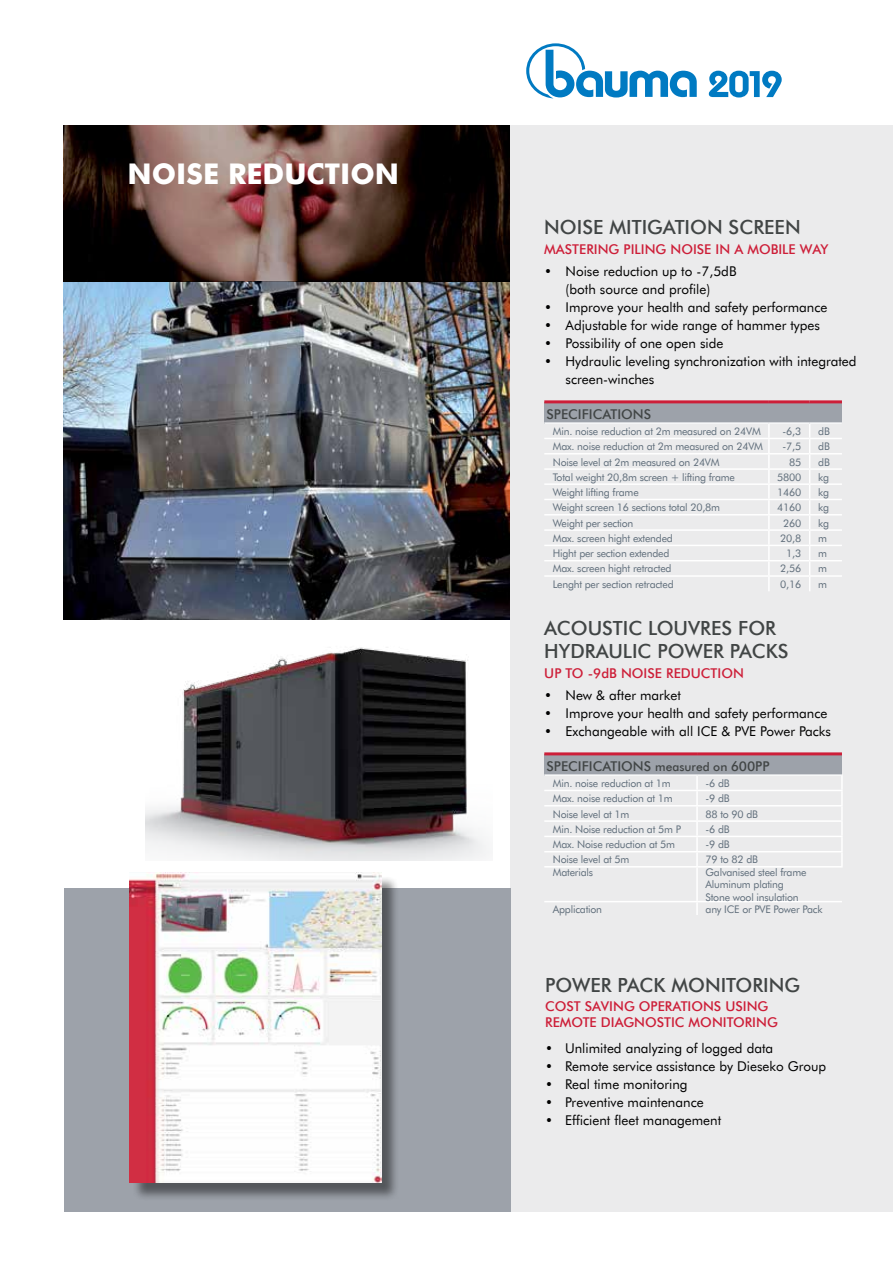
<style>
.page{position:relative;width:893px;height:1263px;background:#fff}
.page>*{position:absolute;margin:0;border:0;box-sizing:border-box;transform-origin:0 0}
.t1{font:800 28.5px "Futura BT";color:#fff}
.t2{font:500 19.5px/23.4px "Futura BT";color:#414545}
.t3{font:13.5px/18px "Futura BT";color:#000;text-align:center}
.t4{font:500 13.5px/15.9px "Futura BT";color:#cd1e38}
.t5{font:500 13.5px "Futura BT";color:#414545}
.t6{font:10.5px/12.6px "Futura BT";letter-spacing:-.02em;color:#606e7b}
.s1{font-size:12px}
</style>
<div class="page">
<img style="left:64px;top:125px;width:446px;height:495px">
<div style="left:510px;top:125px;width:383px;height:1087px;background:#ebebec"></div>
<div style="left:544px;top:754px;width:298px;height:21px;background:#9da2aa"></div>
<hr style="left:544px;top:790px;width:153px;height:1px;background:#fff">
<hr style="left:697px;top:790px;width:146px;height:1px;background:#fff">
<hr style="left:544px;top:805px;width:153px;height:1px;background:#fff">
<hr style="left:697px;top:805px;width:146px;height:1px;background:#fff">
<hr style="left:544px;top:820px;width:153px;height:2px;background:#fff">
<hr style="left:697px;top:820px;width:146px;height:2px;background:#fff">
<hr style="left:544px;top:836px;width:153px;height:1px;background:#fff">
<hr style="left:697px;top:836px;width:146px;height:1px;background:#fff">
<hr style="left:544px;top:851px;width:153px;height:1px;background:#fff">
<hr style="left:697px;top:851px;width:146px;height:1px;background:#fff">
<svg style="left:696px;top:776px;width:2px;height:90px"></svg>
<svg style="left:841px;top:776px;width:2px;height:90px"></svg>
<hr style="left:544px;top:866px;width:153px;height:1px;background:#fff">
<hr style="left:697px;top:866px;width:146px;height:1px;background:#fff">
<hr style="left:696px;top:867px;width:2px;height:34px;background:#fff">
<hr style="left:544px;top:901px;width:153px;height:1px;background:#fff">
<hr style="left:697px;top:901px;width:145px;height:1px;background:#fff">
<svg style="left:696px;top:902px;width:2px;height:13px"></svg>
<hr style="left:544px;top:774px;width:153px;height:2px;background:#fff">
<hr style="left:697px;top:774px;width:146px;height:2px;background:#fff">
<hr style="left:544px;top:752px;width:153px;height:3px;background:#cd1e38">
<hr style="left:697px;top:752px;width:145px;height:3px;background:#cd1e38">
<div style="left:544px;top:402px;width:298px;height:21px;background:#9da2aa"></div>
<hr style="left:544px;top:438px;width:225px;height:1px;background:#fff">
<hr style="left:769px;top:438px;width:41px;height:1px;background:#fff">
<hr style="left:810px;top:438px;width:32px;height:1px;background:#fff">
<hr style="left:544px;top:453px;width:225px;height:1px;background:#fff">
<hr style="left:769px;top:453px;width:41px;height:1px;background:#fff">
<hr style="left:810px;top:453px;width:32px;height:1px;background:#fff">
<hr style="left:544px;top:468px;width:225px;height:2px;background:#fff">
<hr style="left:769px;top:468px;width:41px;height:2px;background:#fff">
<hr style="left:810px;top:468px;width:32px;height:2px;background:#fff">
<hr style="left:544px;top:483px;width:225px;height:2px;background:#fff">
<hr style="left:769px;top:483px;width:41px;height:2px;background:#fff">
<hr style="left:810px;top:483px;width:32px;height:2px;background:#fff">
<hr style="left:544px;top:499px;width:225px;height:1px;background:#fff">
<hr style="left:769px;top:499px;width:41px;height:1px;background:#fff">
<hr style="left:810px;top:499px;width:32px;height:1px;background:#fff">
<hr style="left:544px;top:514px;width:225px;height:1px;background:#fff">
<hr style="left:769px;top:514px;width:41px;height:1px;background:#fff">
<hr style="left:810px;top:514px;width:32px;height:1px;background:#fff">
<hr style="left:544px;top:529px;width:225px;height:2px;background:#fff">
<hr style="left:769px;top:529px;width:41px;height:2px;background:#fff">
<hr style="left:810px;top:529px;width:32px;height:2px;background:#fff">
<hr style="left:544px;top:545px;width:225px;height:1px;background:#fff">
<hr style="left:769px;top:545px;width:41px;height:1px;background:#fff">
<hr style="left:810px;top:545px;width:32px;height:1px;background:#fff">
<hr style="left:544px;top:560px;width:225px;height:1px;background:#fff">
<hr style="left:769px;top:560px;width:41px;height:1px;background:#fff">
<hr style="left:810px;top:560px;width:32px;height:1px;background:#fff">
<hr style="left:544px;top:575px;width:225px;height:2px;background:#fff">
<hr style="left:769px;top:575px;width:41px;height:2px;background:#fff">
<svg style="left:768px;top:424px;width:2px;height:167px"></svg>
<hr style="left:810px;top:575px;width:32px;height:2px;background:#fff">
<svg style="left:809px;top:424px;width:1px;height:167px"></svg>
<hr style="left:544px;top:422px;width:225px;height:2px;background:#fff">
<hr style="left:769px;top:422px;width:41px;height:2px;background:#fff">
<hr style="left:810px;top:422px;width:32px;height:2px;background:#fff">
<hr style="left:544px;top:400px;width:225px;height:3px;background:#cd1e38">
<hr style="left:769px;top:400px;width:41px;height:3px;background:#cd1e38">
<hr style="left:810px;top:400px;width:32px;height:3px;background:#cd1e38">
<div style="left:64px;top:889px;width:446px;height:323px;background:#9da2aa"></div>
<img style="left:145px;top:613px;width:348px;height:247px">
<div style="left:132px;top:876px;width:268px;height:325px;background:#000;opacity:.47"></div>
<img style="left:130px;top:873px;width:251px;height:309px">
<svg style="left:526px;top:43px;width:171px;height:55px"></svg>
<svg style="left:709px;top:71px;width:73px;height:26px"></svg>
<h1 class="t1" style="left:128px;top:155px;width:120px">NOISE RED</h1>
<h1 class="t1" style="left:284px;top:155px;width:116px">UCTION</h1>
<h2 class="t2" style="left:544px;top:215px;width:255px">NOISE MITIGATION SCREEN</h2>
<p class="t4" style="left:544px;top:241px;width:215px">MASTERING PILING NOISE IN A MOB</p>
<p class="t4" style="left:778px;top:241px;width:33px">ILE WAY</p>
<p class="t3" style="left:544px;top:262px;width:194px">• Noise reduction up to -7,5dB (both source and profile)</p>
<p class="t3" style="left:544px;top:298px;width:285px">• Improve your health and safety performance</p>
<p class="t3" style="left:544px;top:316px;width:277px">• Adjustable for wide range of hammer types</p>
<p class="t3" style="left:544px;top:334px;width:181px">• Possibility of one open side</p>
<p class="t3" style="left:566px;top:352px;width:293px;text-align:left;text-indent:-21px">• Hydraulic leveling synchronization with integrated screen-winches</p>
<p class="t5" style="left:546px;top:405px;width:105px">SPECIFICATIONS</p>
<p class="t6" style="left:553px;top:425px;width:210px">Min. noise reduction at 2m measured on 24VM</p>
<p class="t6" style="left:782px;top:425px;width:20px">-6,3</p>
<p class="t6" style="left:818px;top:425px;width:13px">dB</p>
<p class="t6" style="left:553px;top:440px;width:212px">Max. noise reduction at 2m measured on 24VM</p>
<p class="t6" style="left:782px;top:440px;width:20px">-7,5</p>
<p class="t6" style="left:818px;top:440px;width:13px">dB</p>
<p class="t6" style="left:553px;top:455px;width:168px">Noise level at 2m measured on 24VM</p>
<p class="t6" style="left:789px;top:455px;width:14px">85</p>
<p class="t6" style="left:818px;top:455px;width:13px">dB</p>
<p class="t6" style="left:553px;top:470px;width:184px">Total weight 20,8m screen + lifting frame</p>
<p class="t6" style="left:777px;top:470px;width:26px">5800</p>
<p class="t6" style="left:818px;top:470px;width:12px">kg</p>
<p class="t6" style="left:553px;top:486px;width:87px">Weight lifting frame</p>
<p class="t6" style="left:777px;top:486px;width:26px">1460</p>
<p class="t6" style="left:818px;top:486px;width:12px">kg</p>
<p class="t6" style="left:553px;top:501px;width:169px">Weight screen 16 sections total 20,8m</p>
<p class="t6" style="left:777px;top:501px;width:26px">4160</p>
<p class="t6" style="left:818px;top:501px;width:12px">kg</p>
<p class="t6" style="left:553px;top:516px;width:82px">Weight per section</p>
<p class="t6" style="left:783px;top:516px;width:20px">260</p>
<p class="t6" style="left:818px;top:516px;width:12px">kg</p>
<p class="t6" style="left:553px;top:532px;width:122px">Max. screen hight extended</p>
<p class="t6" style="left:780px;top:532px;width:23px">20,8</p>
<p class="t6" style="left:818px;top:532px;width:10px">m</p>
<p class="t6" style="left:553px;top:547px;width:118px">Hight per section extended</p>
<p class="t6" style="left:786px;top:547px;width:17px">1,3</p>
<p class="t6" style="left:818px;top:547px;width:10px">m</p>
<p class="t6" style="left:553px;top:562px;width:120px">Max. screen hight retracted</p>
<p class="t6" style="left:780px;top:562px;width:23px">2,56</p>
<p class="t6" style="left:818px;top:562px;width:10px">m</p>
<p class="t6" style="left:553px;top:578px;width:122px">Lenght per section retracted</p>
<p class="t6" style="left:780px;top:578px;width:23px">0,16</p>
<p class="t6" style="left:818px;top:578px;width:10px">m</p>
<h2 class="t2" style="left:544px;top:616px;width:16px">ACO</h2>
<h2 class="t2" style="left:544px;top:616px;width:246px;text-indent:43px">USTIC LO UVRES FOR<br>HYDRAULIC POWER PAC KS</h2>
<p class="t4" style="left:544px;top:665px;width:189px">UP TO -9DB NOISE REDUCTION</p>
<p class="t3" style="left:544px;top:686px;width:138px">• New &amp; after market</p>
<p class="t3" style="left:544px;top:704px;width:285px">• Improve your health and safety performance</p>
<p class="t3" style="left:544px;top:722px;width:288px">• Exchangeable with all ICE &amp; PVE Power Packs</p>
<p class="t5" style="left:546px;top:757px;width:225px">SPECIFI CATI ONS <span class="s1">MEASURED ON</span> 600PP</p>
<p class="t6" style="left:553px;top:777px;width:119px">Min. noise reduction at 1m</p>
<p class="t6" style="left:706px;top:777px;width:26px">-6 dB</p>
<p class="t6" style="left:553px;top:792px;width:122px">Max. noise reduction at 1m</p>
<p class="t6" style="left:706px;top:792px;width:26px">-9 dB</p>
<p class="t6" style="left:553px;top:807px;width:78px">Noise level at 1m</p>
<p class="t6" style="left:706px;top:807px;width:54px">88 to 90 dB</p>
<p class="t6" style="left:553px;top:823px;width:130px">Min. Noise reduction at 5m P</p>
<p class="t6" style="left:706px;top:823px;width:26px">-6 dB</p>
<p class="t6" style="left:553px;top:838px;width:124px">Max. Noise reduction at 5m</p>
<p class="t6" style="left:706px;top:838px;width:26px">-9 dB</p>
<p class="t6" style="left:553px;top:853px;width:78px">Noise level at 5m</p>
<p class="t6" style="left:706px;top:853px;width:54px">79 to 82 dB</p>
<p class="t6" style="left:553px;top:865px;width:42px">Materials</p>
<p class="t6" style="left:706px;top:865px;width:102px">Galvanised steel frame<br>Aluminum plating<br>Stone wool insulation</p>
<p class="t6" style="left:553px;top:903px;width:51px">Application</p>
<p class="t6" style="left:706px;top:903px;width:118px">any ICE or PVE Power Pack</p>
<h2 class="t2" style="left:545px;top:973px;width:144px">POWER PAC K MON</h2>
<h2 class="t2" style="left:721px;top:973px;width:81px">ITORING</h2>
<p class="t4" style="left:545px;top:998px;width:225px">COST SAVING OPERATIONS USING<br>REMOT</p>
<p class="t4" style="left:590px;top:1014px;width:112px">E DIAGNOSTIC MON</p>
<p class="t4" style="left:723px;top:1014px;width:56px">ITORING</p>
<p class="t3" style="left:545px;top:1038px;width:230px">• Unlimited analyzing of logged data</p>
<p class="t3" style="left:545px;top:1056px;width:283px">• Remote service assistance by Dieseko Group</p>
<p class="t3" style="left:545px;top:1074px;width:144px">• Real time monitoring</p>
<p class="t3" style="left:545px;top:1092px;width:160px">• Preventive maintenance</p>
<p class="t3" style="left:545px;top:1110px;width:178px">• Efficient fleet management</p>
</div>
